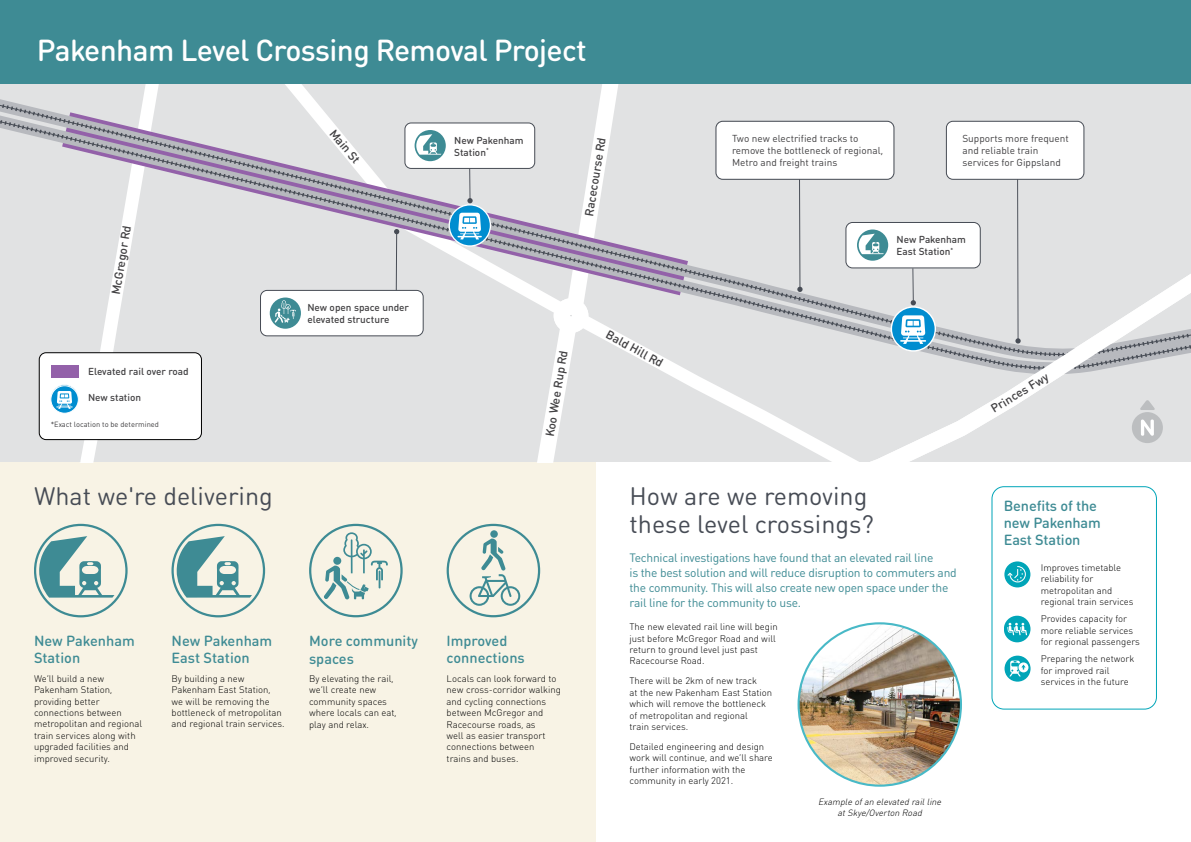
<style>
.page{position:relative;width:1191px;height:842px;background:#fff}
.page>*{position:absolute;margin:0;border:0;box-sizing:border-box;transform-origin:0 0}
.LX_H1{font:500 30px "DIN Round OT";letter-spacing:-.02em;color:#fff}
.LX_H1-2{font:25px/28px "DIN Round OT";color:#474c55}
.LX_H2{font:500 14.5px/17.4px "DIN Round OT";color:#3e8b94}
.LX_intro{font:12px/15px "DIN Round OT";letter-spacing:-.02em;color:#3e8b94}
.t1{font:500 12px "DIN Round OT";color:#414042}
.t2{font:10px/12px "DIN Round OT";color:#414042}
.t3{font:500 10px/12px "DIN Round OT";color:#414042}
.LX_Body{font:300 9.5px/11.4px "DIN Round OT";color:#000}
.LX_Caption{font:italic 300 9px/10.8px "DIN Round OT";color:#000;text-align:center}
.t4{font:7.5px "DIN Round OT";color:#414042}
</style>
<div class="page">
<div style="left:0;top:395px;width:595px;height:447px;background:#f8f3e5"></div>
<svg style="left:80px;top:462px;width:13px;height:1px"></svg>
<div style="left:0;top:86px;width:1191px;height:14px;background:#e1e2e3"></div>
<svg style="left:0;top:100px;width:1191px;height:128px;background:#d9d9dd"></svg>
<svg style="left:0;top:228px;width:1191px;height:234px;background:#dedee0"></svg>
<div style="left:553px;top:298px;width:35px;height:35px;border:16px solid #fff;border-radius:50%"></div>
<svg style="left:448px;top:204px;width:43px;height:43px"></svg>
<svg style="left:457px;top:213px;width:25px;height:26px"></svg>
<svg style="left:890px;top:306px;width:46px;height:46px"></svg>
<svg style="left:900px;top:315px;width:26px;height:29px"></svg>
<svg style="left:394px;top:229px;width:5px;height:61px"></svg>
<div style="left:260px;top:290px;width:163px;height:46px;background:#fff;border-radius:7px"></div>
<div style="left:260px;top:290px;width:164px;height:46px;border:1px solid #474c55;border-radius:7px"></div>
<div style="left:270px;top:297px;width:31px;height:32px;background:#3e8b94;border-radius:50%"></div>
<svg style="left:275px;top:300px;width:21px;height:23px"></svg>
<svg style="left:910px;top:268px;width:6px;height:37px"></svg>
<svg style="left:1015px;top:180px;width:5px;height:164px"></svg>
<svg style="left:467px;top:169px;width:6px;height:34px"></svg>
<div style="left:846px;top:222px;width:134px;height:46px;background:#fff;border-radius:7px"></div>
<div style="left:845px;top:222px;width:135px;height:46px;border:1px solid #474c55;border-radius:7px"></div>
<svg style="left:857px;top:229px;width:31px;height:32px"></svg>
<svg style="left:858px;top:234px;width:25px;height:20px"></svg>
<div style="left:946px;top:121px;width:138px;height:58px;background:#fff;border-radius:7px"></div>
<div style="left:946px;top:121px;width:138px;height:59px;border:1px solid #474c55;border-radius:7px"></div>
<svg style="left:797px;top:180px;width:5px;height:112px"></svg>
<div style="left:716px;top:121px;width:178px;height:58px;background:#fff;border-radius:7px"></div>
<div style="left:715px;top:121px;width:179px;height:59px;border:1px solid #474c55;border-radius:7px"></div>
<div style="left:405px;top:123px;width:130px;height:45px;background:#fff;border-radius:6px"></div>
<div style="left:404px;top:123px;width:131px;height:46px;border:1px solid #474c55;border-radius:6px"></div>
<div style="left:414px;top:130px;width:32px;height:31px;background:#3e8b94;border-radius:50%"></div>
<svg style="left:416px;top:134px;width:25px;height:21px"></svg>
<div style="left:39px;top:353px;width:162px;height:87px;background:#fff;border-radius:7px"></div>
<div style="left:39px;top:352px;width:163px;height:88px;border:1px solid #000;border-radius:7px"></div>
<div style="left:51px;top:366px;width:28px;height:12px;background:#9361a9"></div>
<div style="left:50px;top:384px;width:29px;height:28px;background:#f6fafd;border:1px solid #fff;border-radius:50%"></div>
<svg style="left:50px;top:385px;width:29px;height:29px"></svg>
<svg style="left:56px;top:390px;width:17px;height:19px"></svg>
<div style="left:1131px;top:412px;width:31px;height:31px;background:#bcbec0;border-radius:50%"></div>
<svg style="left:1139px;top:400px;width:16px;height:10px"></svg>
<svg style="left:1141px;top:419px;width:12px;height:17px"></svg>
<svg style="left:34px;top:524px;width:94px;height:93px"></svg>
<svg style="left:171px;top:524px;width:94px;height:93px"></svg>
<svg style="left:309px;top:524px;width:94px;height:93px"></svg>
<svg style="left:446px;top:524px;width:94px;height:93px"></svg>
<div style="left:0;top:0;width:1191px;height:84px;background:#3e8b94"></div>
<img style="left:798px;top:623px;width:163px;height:163px;border-radius:81px">
<div style="left:991px;top:486px;width:166px;height:224px;border:1px solid #00a5b8;border-radius:12px"></div>
<svg style="left:1004px;top:561px;width:26px;height:26px"></svg>
<svg style="left:1007px;top:566px;width:19px;height:16px"></svg>
<div style="left:1004px;top:616px;width:26px;height:26px;background:#00a5b8;border-radius:50%"></div>
<svg style="left:1007px;top:623px;width:20px;height:12px"></svg>
<svg style="left:1004px;top:656px;width:26px;height:26px"></svg>
<svg style="left:1009px;top:660px;width:19px;height:16px"></svg>
<h1 class="LX_H1" style="left:37px;top:31px;width:551px">Pakenham Level Crossing Removal Project</h1>
<p class="t1" style="left:108px;top:294px;width:72px;rotate:-81deg">McGregor Rd</p>
<p class="t3" style="left:88px;top:365px;width:102px">Elevated rail over road</p>
<p class="t3" style="left:88px;top:392px;width:55px">New station</p>
<p class="t4" style="left:51px;top:420px;width:110px">*Exact location to be determined</p>
<p class="t1" style="left:338px;top:126px;width:42px;rotate:50deg">Main St</p>
<p class="t3" style="left:307px;top:301px;width:103px">New open space under elevated structure</p>
<p class="t3" style="left:454px;top:134px;width:71px">New Pakenham<br>Station<sup>*</sup></p>
<p class="t1" style="left:581px;top:215px;width:81px;rotate:-81deg">Racecourse Rd</p>
<p class="t1" style="left:542px;top:435px;width:89px;rotate:-81deg">Koo Wee Rup Rd</p>
<p class="t1" style="left:610px;top:326px;width:65px;rotate:29deg">Bald Hill Rd</p>
<p class="t2" style="left:732px;top:132px;width:153px">Two new electrified tracks to remove the bottleneck of regional,<br>Metro and freight trains</p>
<p class="t2" style="left:962px;top:132px;width:108px">Supports more frequent and reliable train services for Gippsland</p>
<p class="t3" style="left:896px;top:233px;width:71px">New Pakenham<br>East Station<sup>*</sup></p>
<p class="t1" style="left:988px;top:403px;width:67px;rotate:-31deg">Princes Fwy</p>
<h1 class="LX_H1-2" style="left:34px;top:482px;width:240px">What we're delivering</h1>
<h2 class="LX_H2" style="left:34px;top:632px;width:102px">New Pakenham<br>Station</h2>
<p class="LX_Body" style="left:34px;top:673px;width:110px">We’ll build a new<br>Pakenham Station, providing better connections between metropolitan and regional train services along with upgraded facilities and improved security.</p>
<h2 class="LX_H2" style="left:171px;top:632px;width:102px">New Pakenham<br>East Station</h2>
<p class="LX_Body" style="left:171px;top:673px;width:115px">By building a new<br>Pakenham East Station,<br>we will be removing the bottleneck of metropolitan and regional train services.</p>
<h2 class="LX_H2" style="left:309px;top:632px;width:110px">More community spaces</h2>
<p class="LX_Body" style="left:309px;top:673px;width:89px">By elevating the rail, we’ll create new community spaces where locals can eat, play and relax.</p>
<h2 class="LX_H2" style="left:446px;top:632px;width:80px">Improved connections</h2>
<p class="LX_Body" style="left:446px;top:673px;width:116px">Locals can look forward to new cross-corridor walking and cycling connections between McGregor and<br>Racecourse roads, as<br>well as easier transport connections between trains and buses.</p>
<h1 class="LX_H1-2" style="left:629px;top:482px;width:246px">How are we removing these level crossings?</h1>
<p class="LX_intro" style="left:629px;top:550px;width:329px">Technical investigations have found that an elevated rail line<br>is the best solution and will reduce disruption to commuters and the community. This will also create new open space under the rail line for the community to use.</p>
<p class="LX_Body" style="left:629px;top:621px;width:150px">The new elevated rail line will begin just before McGregor Road and will return to ground level just past<br>Racecourse Road.</p>
<p class="LX_Body" style="left:629px;top:675px;width:144px">There will be 2km of new track<br>at the new Pakenham East Station which will remove the bottleneck of metropolitan and regional<br>train services.</p>
<p class="LX_Body" style="left:629px;top:741px;width:145px">Detailed engineering and design work will continue, and we’ll share further information with the community in early 2021.</p>
<p class="LX_Caption" style="left:818px;top:796px;width:127px">Example ofan elevated railline atSkye/Overton Road</p>
<h2 class="LX_H2" style="left:1003px;top:496px;width:98px">Benefits of the new Pakenham<br>East Station</h2>
<p class="LX_Body" style="left:1040px;top:562px;width:94px">Improves timetable reliability for metropolitan and regional train services</p>
<p class="LX_Body" style="left:1040px;top:613px;width:100px">Provides capacity for more reliable services for regional passengers</p>
<p class="LX_Body" style="left:1040px;top:653px;width:95px">Preparing the network for improved rail services in the future</p>
</div>
